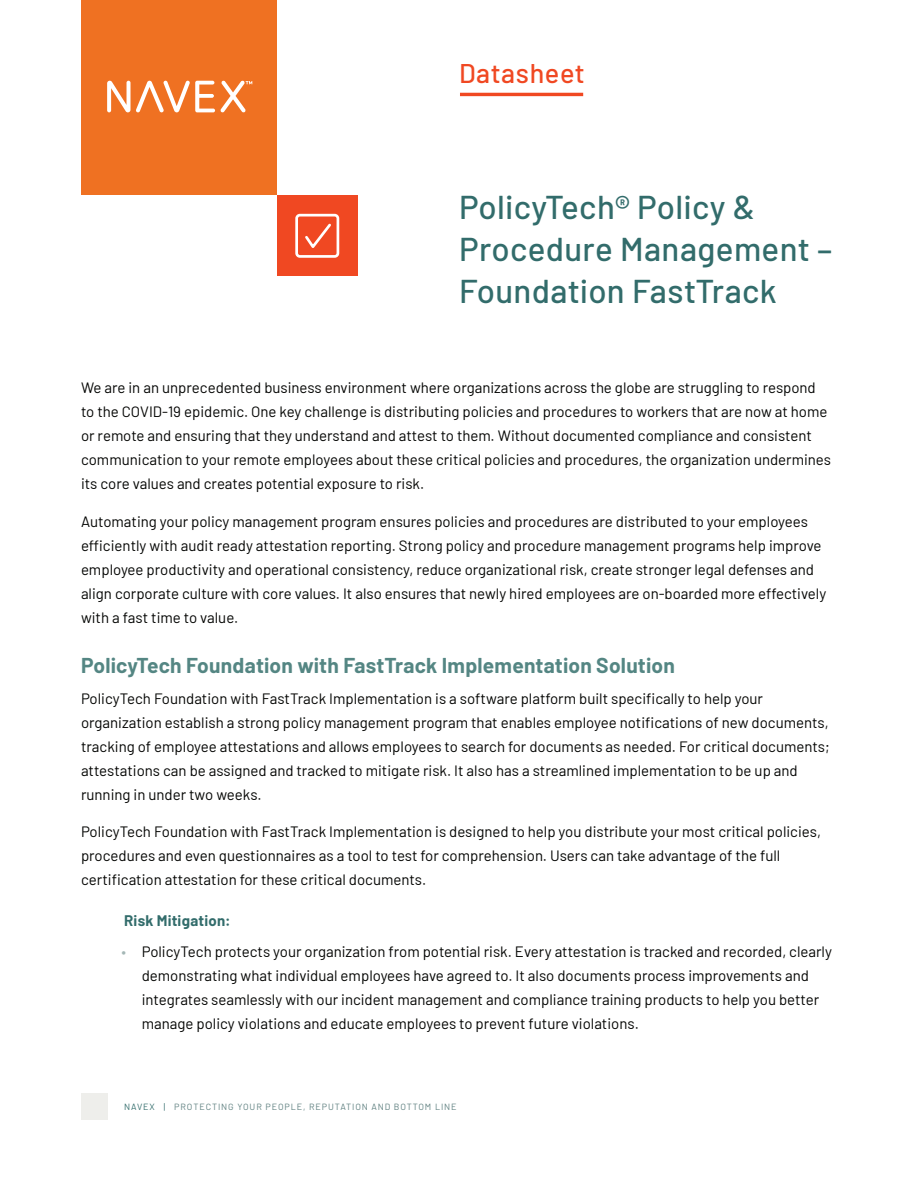
<style>
.page{position:relative;width:918px;height:1188px;background:#fff}
.page>*{position:absolute;margin:0;border:0;box-sizing:border-box;transform-origin:0 0}
.t1{font:500 33px/42px "Barlow";letter-spacing:.01em;color:#326c6b}
.t2{font:500 27px "Barlow";letter-spacing:.02em;color:#f04822}
.t3{font:700 21px "Barlow";letter-spacing:.01em;color:#548683}
.t4{font:15px/24px "Barlow";color:#040503}
.t5{font:700 15px "Barlow";letter-spacing:.015em;color:#326c6b}
.t6{font:9px "Barlow";letter-spacing:.1em;color:#5f8080}
.s1{color:#a4b7b6}
.s2{color:#326c6b}
</style>
<div class="page">
<div style="left:277px;top:195px;width:81px;height:81px;background:#f04822"></div>
<div style="left:81px;top:0;width:196px;height:195px;background:#ef7122"></div>
<hr style="left:460px;top:93px;width:123px;height:3px;background:#f04822">
<svg style="left:107px;top:81px;width:145px;height:31px"></svg>
<div style="left:81px;top:1094px;width:27px;height:26px;background:#eeeeeb"></div>
<svg style="left:305px;top:223px;width:26px;height:25px"></svg>
<div style="left:295px;top:214px;width:44px;height:44px;border:3px solid #fff;border-radius:3px"></div>
<h2 class="t2" style="left:459px;top:53px;width:127px">Datasheet</h2>
<h1 class="t1" style="left:459px;top:184px;width:375px">PolicyTech® Policy &amp;<br>Procedure Management –<br>Foundation FastTrack</h1>
<p class="t4" style="left:81px;top:374px;width:751px">We are in an unprecedented business environment where organizations across the globe are struggling to respond to the COVID-19 epidemic. One key challenge is distributing policies and procedures to workers that are now at home or remote and ensuring that they understand and attest to them. Without documented compliance and consistent communication to your remote employees about these critical policies and procedures, the organization undermines its core values and creates potential exposure to risk.</p>
<p class="t4" style="left:81px;top:508px;width:747px">Automating your policy management program ensures policies and procedures are distributed to your employees efficiently with audit ready attestation reporting. Strong policy and procedure management programs help improve employee productivity and operational consistency, reduce organizational risk, create stronger legal defenses and align corporate culture with core values. It also ensures that newly hired employees are on-boarded more effectively with a fast time to value.</p>
<h3 class="t3" style="left:81px;top:650px;width:595px">PolicyTech Foundation with FastTrack Implementation Solution</h3>
<p class="t4" style="left:81px;top:685px;width:750px">PolicyTech Foundation with FastTrack Implementation is a software platform built specifically to help your organization establish a strong policy management program that enables employee notifications of new documents, tracking of employee attestations and allows employees to search for documents as needed. For critical documents; attestations can be assigned and tracked to mitigate risk. It also has a streamlined implementation to be up and running in under two weeks.</p>
<p class="t4" style="left:81px;top:818px;width:741px">PolicyTech Foundation with FastTrack Implementation is designed to help you distribute your most critical policies, procedures and even questionnaires as a tool to test for comprehension. Users can take advantage of the full certification attestation for these critical documents.</p>
<p class="t5" style="left:124px;top:910px;width:108px">Risk Mitigation:</p>
<p class="t4" style="left:142px;top:938px;width:692px;text-indent:-20px"><span class="s1">•</span> PolicyTech protects your organization from potential risk. Every attestation is tracked and recorded, clearly demonstrating what individual employees have agreed to. It also documents process improvements and integrates seamlessly with our incident management and compliance training products to help you better manage policy violations and educate employees to prevent future violations.</p>
<p class="t6" style="left:124px;top:1100px;width:334px"><span class="s2">NAVEX |</span> PROTECTING YOUR PEOPLE, REPUTATION AND BOTTOM LINE</p>
</div>
